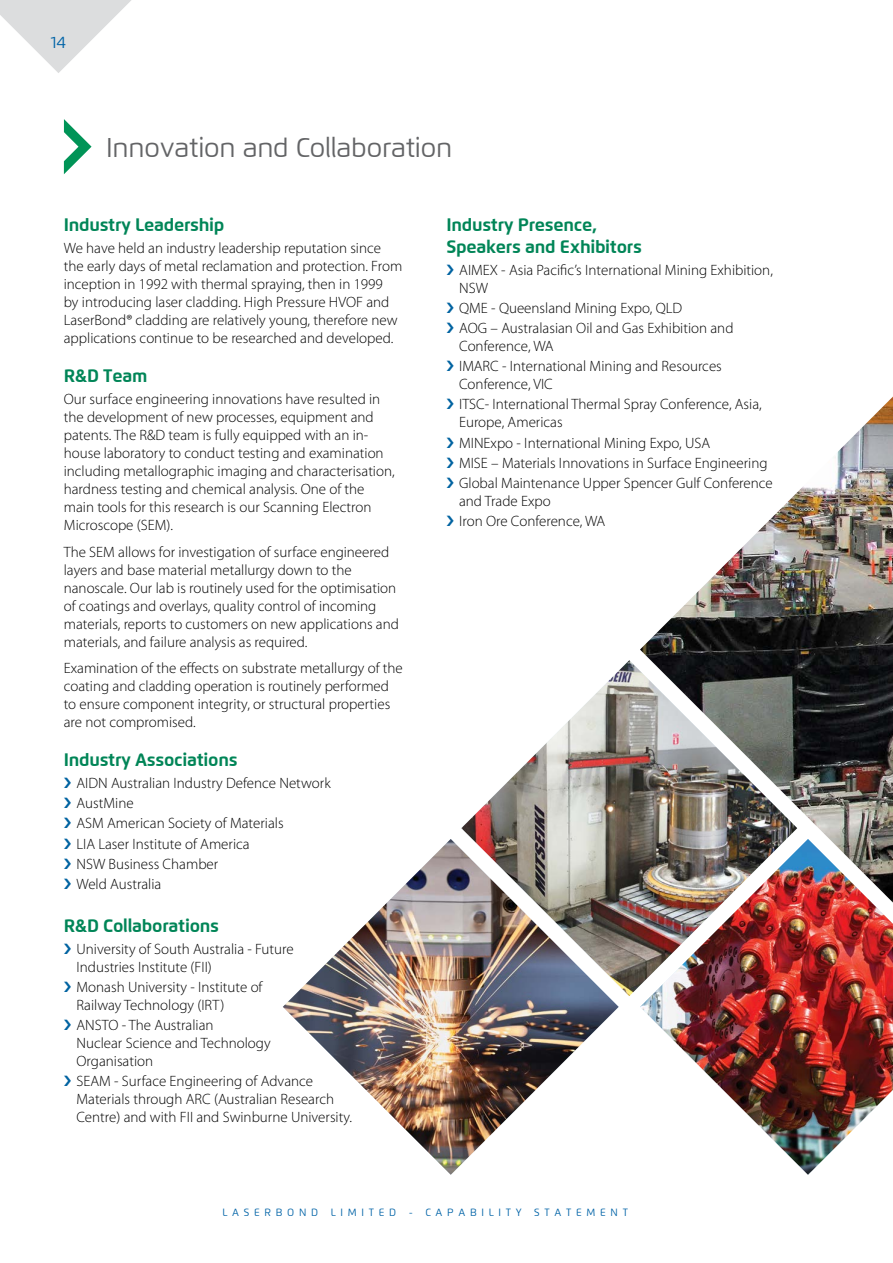
<style>
.page{position:relative;width:893px;height:1263px;background:#fff}
.page>*{position:absolute;margin:0;border:0;box-sizing:border-box;transform-origin:0 0}
.t1{font:27px "Flexo";letter-spacing:-.015em;color:#636466}
.t2{font:700 18px/21.6px "Flexo";letter-spacing:-.015em;color:#008557}
.t3{font:16.5px "Flexo";color:#0063a7}
.t4{font:300 15px/18px "Myriad Pro";color:#000}
.t5{font:10.5px "Flexo";letter-spacing:.45em;color:#0063a7}
</style>
<div class="page">
<img style="left:640px;top:396px;width:253px;height:443px">
<svg style="left:64px;top:119px;width:28px;height:55px"></svg>
<img style="left:461px;top:660px;width:336px;height:336px">
<img style="left:640px;top:839px;width:253px;height:336px">
<img style="left:283px;top:839px;width:336px;height:336px">
<svg style="left:0;top:0;width:131px;height:73px"></svg>
<p class="t3" style="left:51px;top:32px;width:17px">14</p>
<h1 class="t1" style="left:106px;top:132px;width:348px">Innovation and Collaboration</h1>
<p class="t2" style="left:64px;top:214px;width:162px">Industry Leadership</p>
<p class="t4" style="left:64px;top:239px;width:340px">We have held an industry leadership reputation since the early days of metal reclamation and protection. From inception in 1992 with thermal spraying, then in 1999<br>by introducing laser cladding. High Pressure HVOF and LaserBond® cladding are relatively young, therefore new applications continue to be researched and developed.</p>
<p class="t2" style="left:64px;top:364px;width:85px">R&amp;D Team</p>
<p class="t4" style="left:64px;top:390px;width:332px">Our surface engineering innovations have resulted in the development of new processes, equipment and patents. The R&amp;D team is fully equipped with an in&shy;house laboratory to conduct testing and examination including metallographic imaging and characterisation, hardness testing and chemical analysis. One of the main tools for this research is our Scanning Electron Microscope (SEM).</p>
<p class="t4" style="left:64px;top:543px;width:337px">The SEM allows for investigation of surface engineered layers and base material metallurgy down to the nanoscale. Our lab is routinely used for the optimisation of coatings and overlays, quality control of incoming materials, reports to customers on new applications and materials, and failure analysis as required.</p>
<p class="t4" style="left:64px;top:659px;width:340px">Examination of the effects on substrate metallurgy of the coating and cladding operation is routinely performed to ensure component integrity, or structural properties are not compromised.</p>
<p class="t2" style="left:64px;top:748px;width:175px">Industry Associations</p>
<p class="t4" style="left:76px;top:773px;width:256px;line-height:20.1px">AIDN Australian Industry Defence Network<br>AustMine<br>ASM American Society of Materials<br>LIA Laser Institute of America<br>NSW Business Chamber<br>Weld Australia</p>
<p class="t2" style="left:64px;top:914px;width:157px">R&amp;D Collaborations</p>
<p class="t4" style="left:77px;top:940px;width:219px">University of South Australia - Future<br>Industries Institute (FII)</p>
<p class="t4" style="left:77px;top:978px;width:188px">Monash University - Institute of<br>Railway Technology (IRT)</p>
<p class="t4" style="left:76px;top:1016px;width:196px">ANSTO - The Australian<br>Nuclear Science and Technology<br>Organisation</p>
<p class="t4" style="left:76px;top:1072px;width:277px">SEAM - Surface Engineering of Advance<br>Materials through ARC (Australian Research<br>Centre) and with FII and Swinburne University.</p>
<p class="t2" style="left:446px;top:214px;width:197px">Industry Presence,<br>Speakers and Exhibitors</p>
<p class="t4" style="left:459px;top:261px;width:315px">AIMEX - Asia Pacific’s International Mining Exhibition,<br>NSW</p>
<p class="t4" style="left:459px;top:298px;width:276px;line-height:20.1px">QME - Queensland Mining Expo, QLD<br>AOG – Australasian Oil and Gas Exhibition and</p>
<p class="t4" style="left:459px;top:336px;width:264px;line-height:20.1px">Conference, WA<br>IMARC - International Mining and Resources</p>
<p class="t4" style="left:459px;top:374px;width:304px;line-height:20.1px">Conference, VIC<br>ITSC- International Thermal Spray Conference, Asia,</p>
<p class="t4" style="left:459px;top:412px;width:315px;line-height:20.1px">Europe, Americas<br>MINExpo - International Mining Expo, USA<br>MISE – Materials Innovations in Surface Engineering Global Maintenance Upper Spencer Gulf Conference</p>
<p class="t4" style="left:459px;top:491px;width:148px;line-height:20.1px">and Trade Expo<br>Iron Ore Conference, WA</p>
<p class="t5" style="left:222px;top:1206px;width:407px">LASERBOND LIMITED - CAPABILITY STATEMENT</p>
</div>
